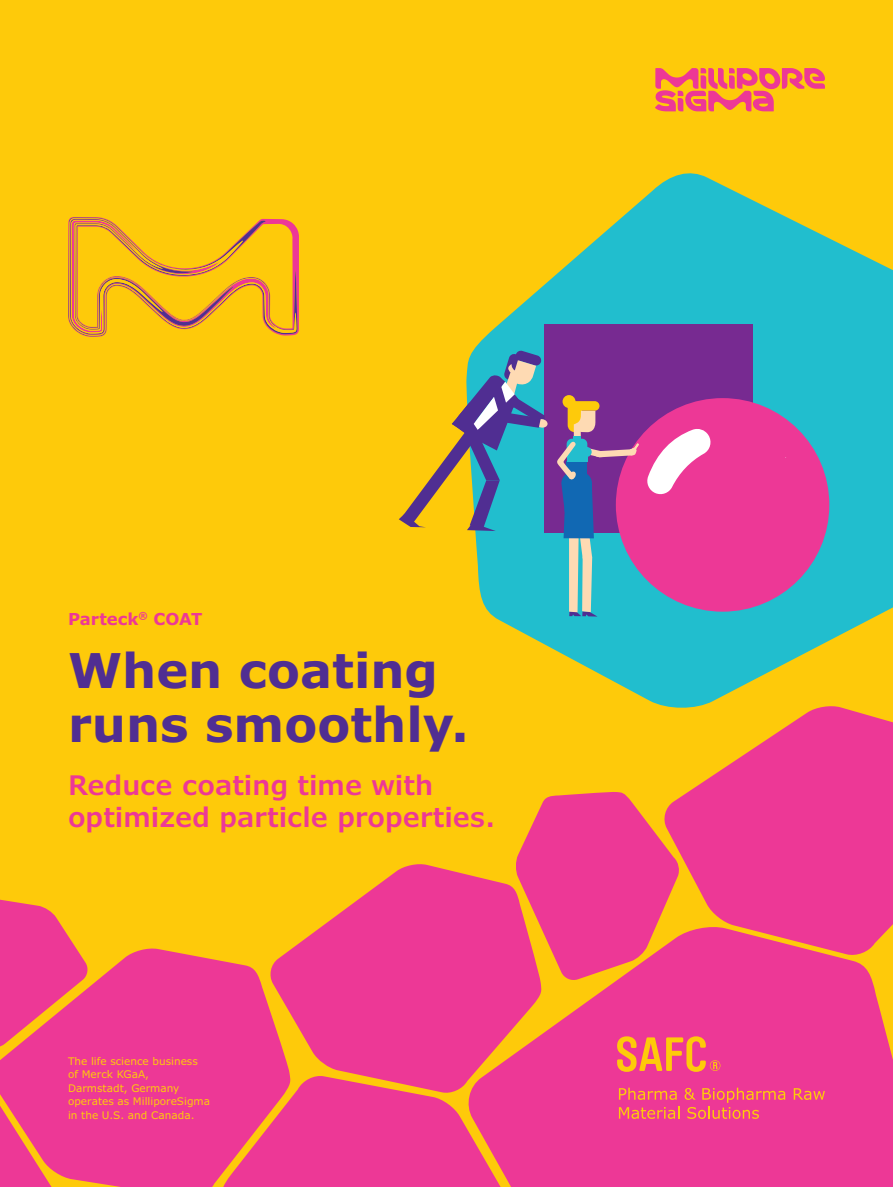
<style>
.page{position:relative;width:893px;height:1187px;background:#fff}
.page>*{position:absolute;margin:0;border:0;box-sizing:border-box;transform-origin:0 0}
.t1{font:700 48px/54px "Verdana Pro";color:#502e92}
.t2{font:600 27px/31.5px "Verdana Pro";color:#ed3896}
.t3{font:700 16.5px "Verdana Pro";color:#ed3896}
.t4{font:10.5px/13.5px "Verdana Pro";color:#feca0a}
</style>
<div class="page">
<div style="left:0;top:0;width:893px;height:1186px;background:#feca0a"></div>
<div style="left:508px;top:956px;width:385px;height:230px;background:#ed3896"></div>
<svg style="left:293px;top:864px;width:250px;height:230px;fill:#ed3896"></svg>
<svg style="left:293px;top:1074px;width:215px;height:112px;background:#ee4787"></svg>
<svg style="left:515px;top:792px;width:165px;height:189px"></svg>
<svg style="left:662px;top:710px;width:231px;height:246px;fill:#ed3896"></svg>
<svg style="left:0;top:948px;width:293px;height:238px;background:#ee4588"></svg>
<svg style="left:0;top:899px;width:89px;height:150px"></svg>
<svg style="left:0;top:1092px;width:63px;height:94px;background:#ef4b83"></svg>
<svg style="left:473px;top:173px;width:420px;height:537px;fill:#21bece"></svg>
<div style="left:544px;top:324px;width:209px;height:208px;background:#772a91"></div>
<div style="left:616px;top:398px;width:213px;height:213px;background:#ed3896;border-radius:50%"></div>
<svg style="left:646px;top:427px;width:65px;height:68px"></svg>
<div style="left:568px;top:401px;width:31px;height:9px;background:#feca0a;border-radius:5px"></div>
<div style="left:568px;top:401px;width:14px;height:31px;background:#feca0a;border-radius:7px"></div>
<div style="left:563px;top:395px;width:12px;height:13px;background:#feca0a;border-radius:50%"></div>
<svg style="left:556px;top:411px;width:83px;height:205px"></svg>
<svg style="left:399px;top:350px;width:149px;height:181px"></svg>
<svg style="left:617px;top:1036px;width:103px;height:35px"></svg>
<svg style="left:794px;top:1088px;width:31px;height:11px"></svg>
<svg style="left:619px;top:1087px;width:166px;height:31px;background:#f0547a"></svg>
<svg style="left:68px;top:217px;width:231px;height:120px"></svg>
<svg style="left:655px;top:68px;width:170px;height:43px"></svg>
<h3 class="t3" style="left:68px;top:608px;width:136px">Parteck<sup>®</sup> COAT</h3>
<h1 class="t1" style="left:68px;top:644px;width:402px">When coating runs smoothly.</h1>
<h2 class="t2" style="left:68px;top:769px;width:429px">Reduce coating time with optimized particle properties.</h2>
<p class="t4" style="left:68px;top:1054px;width:144px">The life science business of Merck KGaA,<br>Darmstadt, Germany operates as MilliporeSigma in the U.S. and Canada.</p>
</div>
